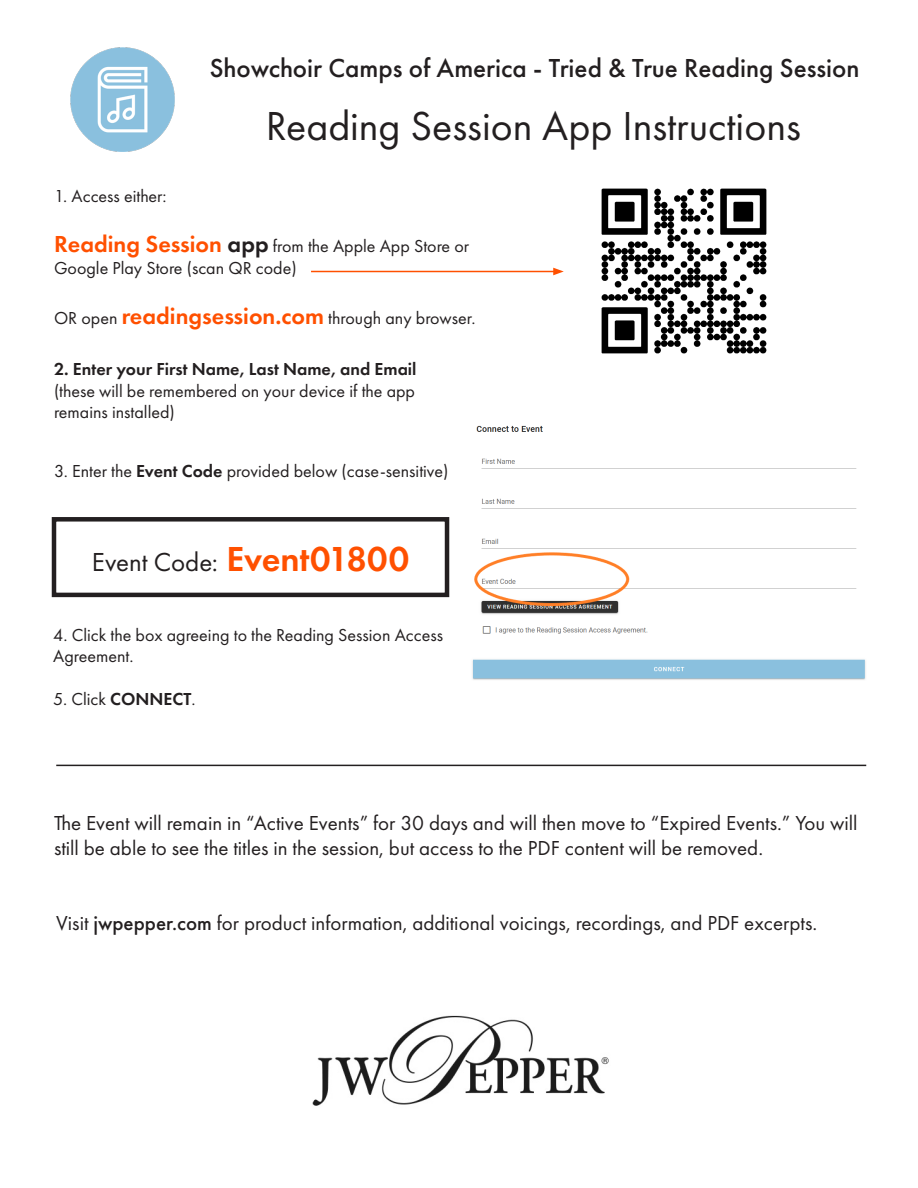
<style>
.page{position:relative;width:918px;height:1188px;background:#fff}
.page>*{position:absolute;margin:0;border:0;box-sizing:border-box;transform-origin:0 0}
.t1{font:42px "Futura PT";color:#231f20}
.t2{font:500 27px "Futura PT";color:#231f20}
.t3{font:27px "Futura PT";letter-spacing:-.005em;color:#231f20}
.t4{font:21px/25.2px "Futura PT";color:#231f20}
.t5{font:18px/21.6px "Futura PT";color:#231f20}
.s1{font-weight:600;font-size:24px;color:#ff5000}
.s2{font-weight:600;font-size:24px}
.s3{font-weight:600}
.s4{font-weight:600;font-size:36px;color:#ff5000}
.s5{font-weight:500}
</style>
<div class="page">
<img style="left:601px;top:188px;width:166px;height:166px">
<img style="left:472px;top:425px;width:394px;height:255px">
<div style="left:52px;top:517px;width:397px;height:80px;border:4px solid #231f20"></div>
<img style="left:312px;top:1015px;width:297px;height:91px">
<hr style="left:56px;top:765px;width:810px;height:1px;background:#231f20">
<img style="left:70px;top:47px;width:105px;height:105px">
<hr style="left:311px;top:271px;width:245px;height:1px;background:#ff5000">
<svg style="left:553px;top:268px;width:11px;height:7px"></svg>
<p class="t2" style="left:210px;top:52px;width:651px">Showchoir Camps of America - Tried &amp; True Reading Session</p>
<p class="t1" style="left:266px;top:101px;width:536px">Reading Session App Instructions</p>
<p class="t5" style="left:54px;top:185px;width:114px">1. Access either:</p>
<p class="t5" style="left:54px;top:235px;width:417px"><span class="s1">Reading Session</span> <span class="s2">app</span> from the Apple App Store or<br>Google Play Store (scan QR code)</p>
<p class="t5" style="left:54px;top:307px;width:423px">OR open <span class="s1">readingsession.com</span> through any browser.</p>
<p class="t5" style="left:54px;top:358px;width:364px;text-align:justify"><span class="s3">2. Enter your First Name, Last Name, and Email </span>(these will be remembered on your device if the app remains installed)</p>
<p class="t5" style="left:54px;top:460px;width:396px">3. Enter the <span class="s3">Event Code</span> provided below (case-sensitive)</p>
<p class="t3" style="left:92px;top:546px;width:319px">Event Code: <span class="s4">Event01800</span></p>
<p class="t5" style="left:53px;top:624px;width:391px">4. Click the box agreeing to the Reading Session Access<br>Agreement.</p>
<p class="t5" style="left:53px;top:689px;width:144px">5. Click <span class="s3">CONNECT</span>.</p>
<p class="t4" style="left:54px;top:811px;width:805px">The Event will remain in “Active Events” for 30 days and will then move to “Expired Events.” You will still be able to see the titles in the session, but access to the PDF content will be removed.</p>
<p class="t4" style="left:56px;top:911px;width:762px">Visit <span class="s5">jwpepper.com</span> for product information, additional voicings, recordings, and PDF excerpts.</p>
</div>
